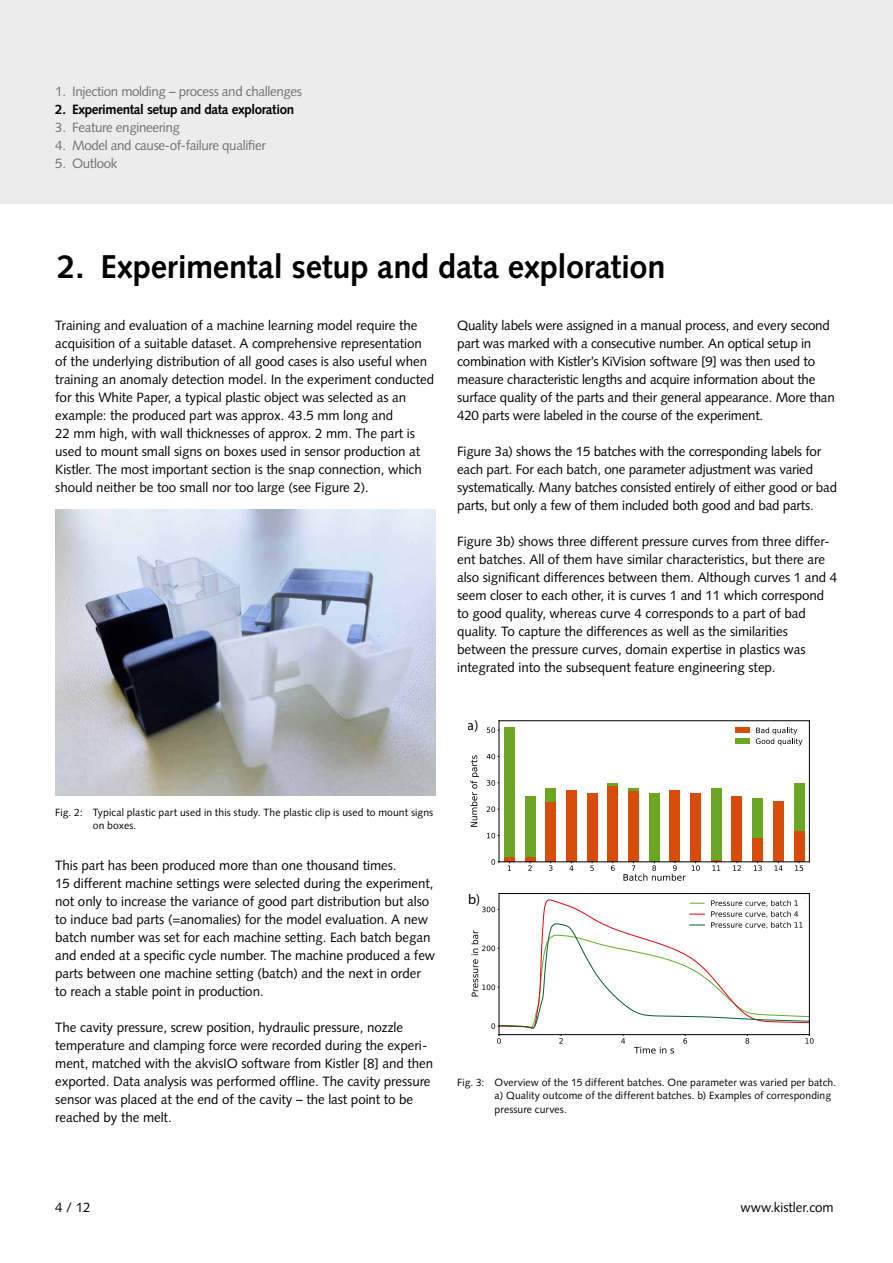
<style>
.page{position:relative;width:893px;height:1263px;background:#fff}
.page>*{position:absolute;margin:0;border:0;box-sizing:border-box;transform-origin:0 0}
.t1{font:700 33px "Syntax LT Std";letter-spacing:-.01em;color:#000}
.t2{font:14.1px "Myriad Pro";color:#000}
.t3{font:13.5px/18px "Syntax LT Std";letter-spacing:-.005em;color:#000}
.t4{font:13.5px "Syntax LT Std";letter-spacing:-.025em;color:#6f7070}
.t5{font:700 13.5px "Syntax LT Std";letter-spacing:-.025em;color:#000}
.t6{font:10.5px/13.5px "Syntax LT Std";letter-spacing:.01em;color:#000}
</style>
<div class="page">
<div style="left:0;top:0;width:893px;height:204px;background:#ececec"></div>
<img style="left:55px;top:510px;width:381px;height:285px">
<div style="left:504px;top:856px;width:10px;height:6px;background:#d74c09"></div>
<div style="left:525px;top:856px;width:10px;height:6px;background:#d74c09"></div>
<div style="left:546px;top:801px;width:10px;height:61px;background:#d74c09"></div>
<div style="left:566px;top:791px;width:11px;height:71px;background:#d74c09"></div>
<div style="left:587px;top:793px;width:10px;height:69px;background:#d74c09"></div>
<div style="left:608px;top:785px;width:10px;height:77px;background:#d74c09"></div>
<div style="left:628px;top:791px;width:11px;height:71px;background:#d74c09"></div>
<div style="left:670px;top:791px;width:10px;height:71px;background:#d74c09"></div>
<div style="left:690px;top:793px;width:11px;height:69px;background:#d74c09"></div>
<div style="left:732px;top:796px;width:10px;height:66px;background:#d74c09"></div>
<div style="left:752px;top:838px;width:11px;height:24px;background:#d74c09"></div>
<div style="left:773px;top:801px;width:10px;height:61px;background:#d74c09"></div>
<div style="left:794px;top:830px;width:10px;height:32px;background:#d74c09"></div>
<div style="left:504px;top:727px;width:10px;height:129px;background:#6ba723"></div>
<div style="left:525px;top:796px;width:10px;height:60px;background:#6ba723"></div>
<div style="left:546px;top:788px;width:10px;height:13px;background:#6ba723"></div>
<svg style="left:608px;top:783px;width:10px;height:2px"></svg>
<svg style="left:628px;top:788px;width:11px;height:3px"></svg>
<div style="left:649px;top:793px;width:10px;height:69px;background:#6ba723"></div>
<div style="left:711px;top:788px;width:10px;height:71px;background:#6ba723"></div>
<div style="left:752px;top:799px;width:11px;height:39px;background:#6ba723"></div>
<div style="left:794px;top:783px;width:10px;height:47px;background:#6ba723"></div>
<svg style="left:508px;top:862px;width:3px;height:9px"></svg>
<svg style="left:528px;top:862px;width:4px;height:9px"></svg>
<svg style="left:549px;top:862px;width:3px;height:9px"></svg>
<svg style="left:569px;top:862px;width:4px;height:9px"></svg>
<svg style="left:590px;top:862px;width:4px;height:9px"></svg>
<svg style="left:611px;top:862px;width:4px;height:9px"></svg>
<svg style="left:692px;top:862px;width:8px;height:9px"></svg>
<svg style="left:711px;top:859px;width:10px;height:12px"></svg>
<svg style="left:733px;top:862px;width:8px;height:9px"></svg>
<svg style="left:754px;top:862px;width:8px;height:9px"></svg>
<svg style="left:774px;top:862px;width:9px;height:9px"></svg>
<svg style="left:795px;top:862px;width:8px;height:9px"></svg>
<svg style="left:623px;top:862px;width:63px;height:19px"></svg>
<svg style="left:491px;top:859px;width:8px;height:6px"></svg>
<svg style="left:487px;top:833px;width:12px;height:5px"></svg>
<svg style="left:487px;top:806px;width:12px;height:6px"></svg>
<svg style="left:487px;top:780px;width:12px;height:6px"></svg>
<svg style="left:487px;top:754px;width:12px;height:5px"></svg>
<svg style="left:487px;top:727px;width:12px;height:6px"></svg>
<svg style="left:470px;top:755px;width:9px;height:72px"></svg>
<hr style="left:499px;top:721px;width:1px;height:141px;background:#000">
<hr style="left:809px;top:721px;width:1px;height:141px;background:#000">
<hr style="left:499px;top:861px;width:310px;height:1px;background:#000">
<hr style="left:499px;top:720px;width:310px;height:1px;background:#000">
<div style="left:735px;top:728px;width:14px;height:5px;background:#d74c09"></div>
<div style="left:735px;top:739px;width:14px;height:5px;background:#6ba723"></div>
<svg style="left:756px;top:727px;width:46px;height:18px"></svg>
<hr style="left:499px;top:893px;width:1px;height:141px;background:#000">
<hr style="left:809px;top:893px;width:1px;height:141px;background:#000">
<hr style="left:499px;top:893px;width:310px;height:1px;background:#000">
<svg style="left:471px;top:897px;width:343px;height:156px"></svg>
<p class="t4" style="left:55px;top:83px;width:248px">1. Injection molding – process and challenges</p>
<p class="t5" style="left:55px;top:101px;width:241px">2. Experimental setup and data exploration</p>
<p class="t4" style="left:55px;top:119px;width:126px">3. Feature engineering</p>
<p class="t4" style="left:55px;top:137px;width:212px">4. Model and cause-of-failure qualifier</p>
<p class="t4" style="left:55px;top:155px;width:64px">5. Outlook</p>
<h1 class="t1" style="left:57px;top:247px;width:610px">2. Experimental setup and data exploration</h1>
<p class="t3" style="left:55px;top:316px;width:380px">Training and evaluation of a machine learning model require the acquisition of a suitable dataset. A comprehensive representation of the underlying distribution of all good cases is also useful when training an anomaly detection model. In the experiment conducted for this White Paper, a typical plastic object was selected as an example: the produced part was approx. 43.5 mm long and<br>22 mm high, with wall thicknesses of approx. 2 mm. The part is used to mount small signs on boxes used in sensor production at Kistler. The most important section is the snap connection, which should neither be too small nor too large (see Figure 2).</p>
<p class="t3" style="left:457px;top:316px;width:379px">Quality labels were assigned in a manual process, and every second part was marked with a consecutive number. An optical setup in combination with Kistler’s KiVision software [9] was then used to measure characteristic lengths and acquire information about the surface quality of the parts and their general appearance. More than 420 parts were labeled in the course of the experiment.</p>
<p class="t3" style="left:457px;top:442px;width:381px">Figure 3a) shows the 15 batches with the corresponding labels for each part. For each batch, one parameter adjustment was varied systematically. Many batches consisted entirely of either good or bad parts, but only a few of them included both good and bad parts.</p>
<p class="t3" style="left:457px;top:532px;width:381px">Figure 3b) shows three different pressure curves from three differ&shy;ent batches. All of them have similar characteristics, but there are also significant differences between them. Although curves 1 and 4 seem closer to each other, it is curves 1 and 11 which correspond to good quality, whereas curve 4 corresponds to a part of bad quality. To capture the differences as well as the similarities between the pressure curves, domain expertise in plastics was integrated into the subsequent feature engineering step.</p>
<p class="t2" style="left:468px;top:717px;width:12px">a)</p>
<p class="t6" style="left:93px;top:805px;width:342px;text-indent:-38px">Fig. 2: Typical plastic part used in this study. The plastic clip is used to mount signs on boxes.</p>
<p class="t3" style="left:55px;top:856px;width:382px">This part has been produced more than one thousand times.<br>15 different machine settings were selected during the experiment, not only to increase the variance of good part distribution but also to induce bad parts (=anomalies) for the model evaluation. A new batch number was set for each machine setting. Each batch began and ended at a specific cycle number. The machine produced a few parts between one machine setting (batch) and the next in order to reach a stable point in production.</p>
<p class="t3" style="left:55px;top:1018px;width:379px">The cavity pressure, screw position, hydraulic pressure, nozzle temperature and clamping force were recorded during the experi&shy;ment, matched with the akvisIO software from Kistler [8] and then exported. Data analysis was performed offline. The cavity pressure sensor was placed at the end of the cavity – the last point to be reached by the melt.</p>
<p class="t2" style="left:468px;top:891px;width:14px">b)</p>
<p class="t6" style="left:495px;top:1075px;width:343px;text-indent:-38px">Fig. 3: Overview of the 15 different batches. One parameter was varied per batch. a) Quality outcome of the different batches. b) Examples of corresponding pressure curves.</p>
<p class="t3" style="left:55px;top:1198px;width:37px">4 / 12</p>
<p class="t3" style="left:740px;top:1198px;width:95px">www.kistler.com</p>
</div>
